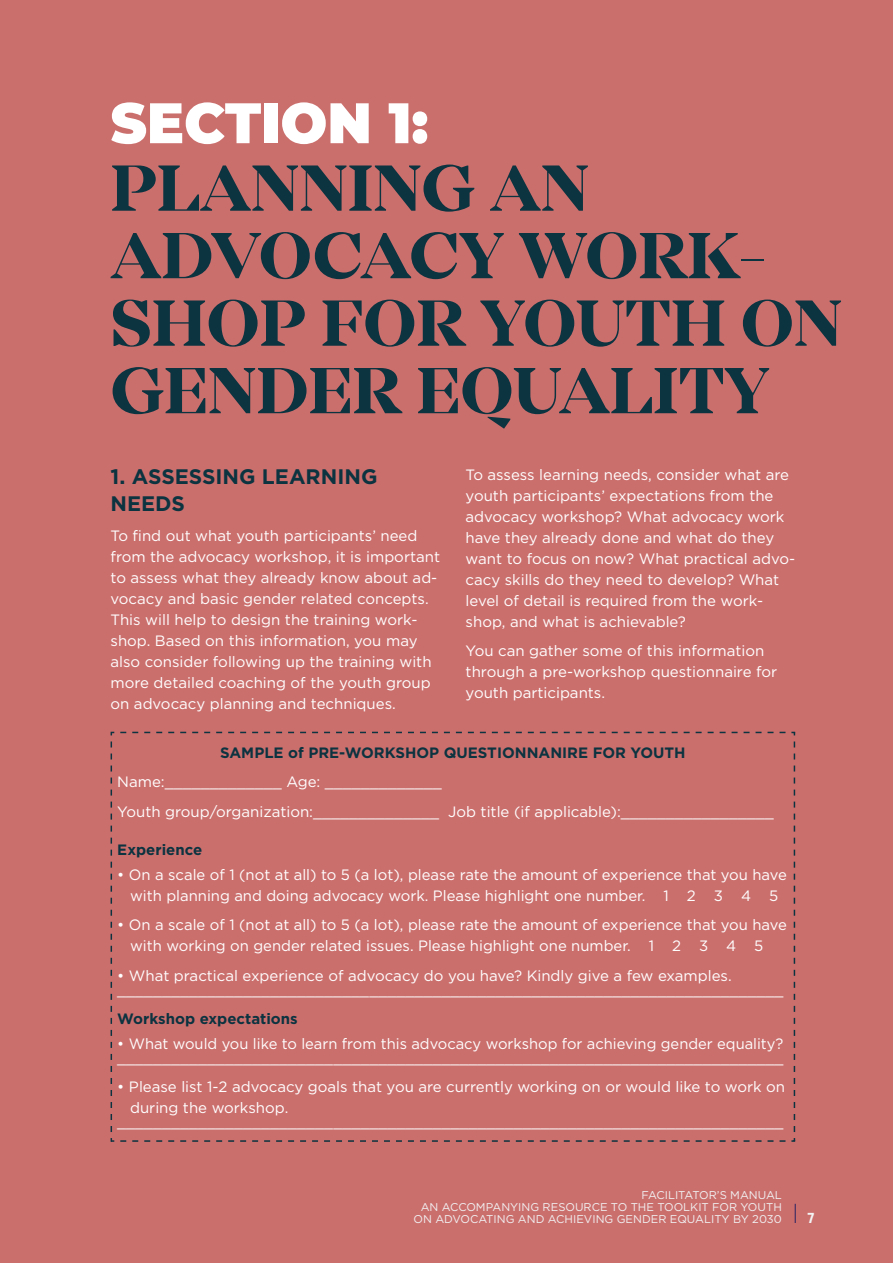
<style>
.page{position:relative;width:893px;height:1263px;background:#cb6f6d}
.page>*{position:absolute;margin:0;border:0;box-sizing:border-box;transform-origin:0 0}
.t1{font:700 67.5px/67.5px "Mirador";color:#0c3340}
.t2{font:900 57px "Montserrat";color:#fff}
.t3{font:700 21px/27px "Gotham";color:#0c3340}
.t4{font:15px/21px "Gotham";color:#fff}
.t5{font:700 15px "Gotham";color:#0c3340}
.t6{font:15px "The Sans Bold Caps";color:#f3f4f4}
.t7{font:11.25px/12px "Gotham";color:#f1f1f2;text-align:right}
</style>
<div class="page">
<svg style="left:795px;top:1204px;width:1px;height:19px"></svg>
<svg style="left:110px;top:731px;width:686px;height:401px"></svg>
<svg style="left:794px;top:732px;width:1px;height:400px"></svg>
<svg style="left:110px;top:1138px;width:686px;height:4px"></svg>
<h2 class="t2" style="left:111px;top:80px;width:319px">SECTION 1:</h2>
<h1 class="t1" style="left:111px;top:156px;width:733px">PLANNING AN<br>ADVOCACY WORK-<br>SHOP FOR YOUTH ON<br>GENDER EQUALITY</h1>
<h3 class="t3" style="left:111px;top:463px;width:268px">1. ASSESSING LEARNING<br>NEEDS</h3>
<p class="t4" style="left:111px;top:525px;width:331px">To find out what youth participants’ need from the advocacy workshop, it is important to assess what they already know about ad&shy;vocacy and basic gender related concepts.<br>This will help to design the training work&shy;shop. Based on this information, you may also consider following up the training with more detailed coaching of the youth group on advocacy planning and techniques.</p>
<p class="t4" style="left:466px;top:464px;width:331px">To assess learning needs, consider what are youth participants’ expectations from the advocacy workshop? What advocacy work have they already done and what do they want to focus on now? What practical advo&shy;cacy skills do they need to develop? What level of detail is required from the work&shy;shop, and what is achievable?</p>
<p class="t4" style="left:466px;top:640px;width:313px">You can gather some of this information through a pre-workshop questionnaire for youth participants.</p>
<p class="t5" style="left:220px;top:744px;width:467px">SAMPLE of PRE-WORKSHOP QUESTIONNANIRE FOR YOUTH</p>
<p class="t4" style="left:117px;top:767px;width:658px;line-height:29.5px">Name:_____________ Age: _____________<br>Youth group/organization:______________ Job title (if applicable):_________________</p>
<p class="t5" style="left:117px;top:841px;width:87px">Experience</p>
<p class="t4" style="left:117px;top:864px;width:671px;text-align:center">• On a scale of 1 (not at all) to 5 (a lot), please rate the amount of experience that you have with planning and doing advocacy work. Please highlight one number. 1 2 3 4 5</p>
<p class="t4" style="left:130px;top:914px;width:658px;text-indent:-13px">• On a scale of 1 (not at all) to 5 (a lot), please rate the amount of experience that you have with working on gender related issues. Please highlight one number. 1 2 3 4 5</p>
<p class="t4" style="left:117px;top:969px;width:667px;line-height:13.5px">• What practical experience of advocacy do you have? Kindly give a few examples. __________________________________________________________________________</p>
<p class="t5" style="left:117px;top:1010px;width:182px">Workshop expectations</p>
<p class="t4" style="left:117px;top:1037px;width:667px;line-height:13.5px">• What would you like to learn from this advocacy workshop for achieving gender equality? __________________________________________________________________________</p>
<p class="t4" style="left:130px;top:1076px;width:657px;text-indent:-13px">• Please list 1-2 advocacy goals that you are currently working on or would like to work on during the workshop.</p>
<p class="t4" style="left:117px;top:1111px;width:667px">__________________________________________________________________________</p>
<p class="t7" style="left:414px;top:1189px;width:370px">FACILITATOR’S MANUAL<br>AN ACCOMPANYING RESOURCE TO THE TOOLKIT FOR YOUTH<br>ON ADVOCATING AND ACHIEVING GENDER EQUALITY BY 2030</p>
<p class="t6" style="left:807px;top:1205px;width:8px">7</p>
</div>
